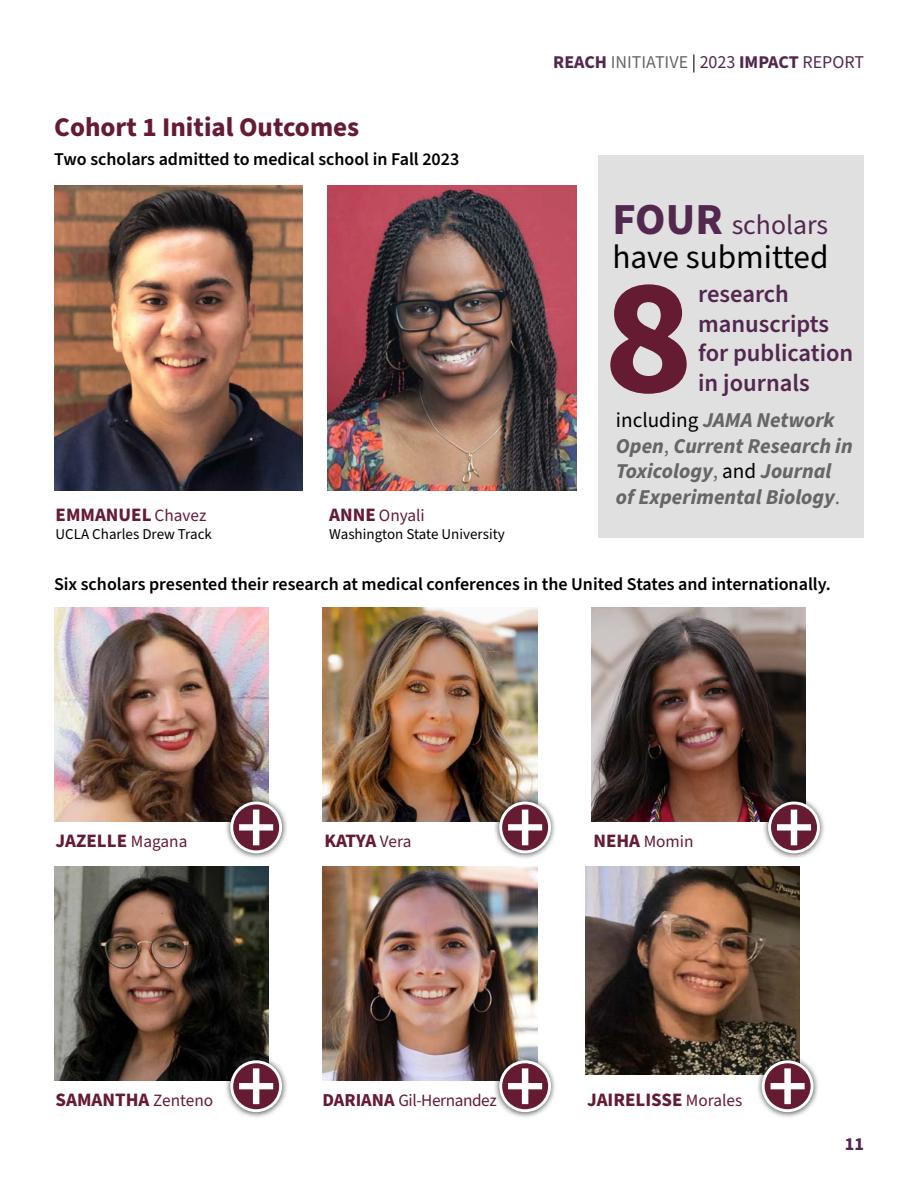
<style>
.page{position:relative;width:918px;height:1188px;background:#fff}
.page>*{position:absolute;margin:0;border:0;box-sizing:border-box;transform-origin:0 0}
.t1{font:33.3px "Source Sans Pro";color:#000}
.t2{font:27.75px "Source Sans Pro";color:#53284f}
.t3{font:700 27px "Source Sans Pro";color:#651c32}
.t4{font:600 24.45px/29.4px "Source Sans Pro";color:#53284f}
.t5{font:italic 700 21.15px/25.3px "Source Sans Pro";color:#666}
.t6{font:700 18.9px "Source Sans Pro";color:#651c32}
.t7{font:600 18px "Source Sans Pro";color:#000}
.t8{font:700 18px "Source Sans Pro";color:#53284f}
.t9{font:17.25px "Source Sans Pro";letter-spacing:-.025em;color:#651c32}
.t10{font:15px "Source Sans Pro";color:#000}
.s1{font-weight:400;font-size:17.25px}
.s2{font-weight:700;font-size:18.9px}
.s3{font-weight:400;color:#666}
.s4{font-weight:400;color:#000}
.s5{font-weight:400}
.s6{font-weight:700;font-size:44.4px}
.s7{font-weight:400;font-style:normal;color:#000}
.s8{font-weight:400;font-style:normal}
.s9{font-weight:700;font-size:18.3px}
</style>
<div class="page">
<img style="left:54px;top:607px;width:214px;height:214px">
<div style="left:224px;top:795px;width:65px;height:65px;background:#000;opacity:.75"></div>
<svg style="left:232px;top:803px;width:49px;height:49px"></svg>
<div style="left:230px;top:802px;width:52px;height:51px;border:3px solid #fff;border-radius:50%"></div>
<svg style="left:239px;top:810px;width:34px;height:35px"></svg>
<img style="left:323px;top:607px;width:214px;height:214px">
<div style="left:493px;top:795px;width:65px;height:65px;background:#000;opacity:.75"></div>
<svg style="left:501px;top:803px;width:49px;height:49px"></svg>
<div style="left:499px;top:802px;width:52px;height:51px;border:3px solid #fff;border-radius:50%"></div>
<svg style="left:508px;top:810px;width:34px;height:35px"></svg>
<img style="left:592px;top:607px;width:214px;height:214px">
<div style="left:762px;top:795px;width:64px;height:65px;background:#000;opacity:.75"></div>
<svg style="left:770px;top:803px;width:48px;height:49px"></svg>
<div style="left:768px;top:802px;width:52px;height:51px;border:3px solid #fff;border-radius:50%"></div>
<svg style="left:777px;top:810px;width:34px;height:35px"></svg>
<img style="left:54px;top:866px;width:214px;height:214px">
<div style="left:224px;top:1054px;width:65px;height:65px;background:#000;opacity:.75"></div>
<svg style="left:232px;top:1062px;width:49px;height:49px"></svg>
<div style="left:230px;top:1060px;width:52px;height:52px;border:3px solid #fff;border-radius:50%"></div>
<svg style="left:239px;top:1068px;width:34px;height:36px"></svg>
<img style="left:323px;top:866px;width:214px;height:214px">
<div style="left:493px;top:1054px;width:65px;height:65px;background:#000;opacity:.75"></div>
<svg style="left:501px;top:1062px;width:49px;height:49px"></svg>
<div style="left:499px;top:1060px;width:52px;height:52px;border:3px solid #fff;border-radius:50%"></div>
<svg style="left:508px;top:1068px;width:34px;height:36px"></svg>
<img style="left:585px;top:866px;width:214px;height:208px">
<div style="left:756px;top:1054px;width:64px;height:65px;background:#000;opacity:.75"></div>
<svg style="left:763px;top:1062px;width:49px;height:49px"></svg>
<div style="left:762px;top:1060px;width:52px;height:52px;border:3px solid #fff;border-radius:50%"></div>
<svg style="left:771px;top:1068px;width:34px;height:36px"></svg>
<div style="left:598px;top:156px;width:266px;height:382px;background:#e0e0e0"></div>
<img style="left:54px;top:185px;width:249px;height:306px">
<img style="left:328px;top:185px;width:248px;height:306px">
<svg style="left:610px;top:284px;width:77px;height:110px"></svg>
<h3 class="t3" style="left:54px;top:108px;width:307px">Cohort 1 Initial Outcomes</h3>
<p class="t7" style="left:54px;top:147px;width:407px">Two scholars admitted to medical school in Fall 2023</p>
<p class="t6" style="left:56px;top:502px;width:152px">EMMANUEL <span class="s1">Chavez</span></p>
<p class="t10" style="left:56px;top:524px;width:158px">UCLA Charles Drew Track</p>
<p class="t9" style="left:329px;top:504px;width:97px"><span class="s2">ANNE</span> Onyali</p>
<p class="t10" style="left:329px;top:524px;width:177px">Washington State University</p>
<p class="t8" style="left:553px;top:50px;width:312px">REACH <span class="s3">INITIATIVE</span> <span class="s4">|</span> <span class="s5">2023</span> IMPACT <span class="s5">REPORT</span></p>
<h2 class="t2" style="left:612px;top:207px;width:217px"><span class="s6">FOUR</span> scholars</h2>
<h1 class="t1" style="left:612px;top:234px;width:218px">have submitted</h1>
<h3 class="t4" style="left:698px;top:280px;width:157px">research manuscripts for publication in journals</h3>
<p class="t5" style="left:616px;top:408px;width:238px"><span class="s7">including</span> JAMA Network<br>Open<span class="s8">,</span> Current Research in<br>Toxicology<span class="s8">,</span> <span class="s7">and</span> Journal of Experimental Biology<span class="s8">.</span></p>
<p class="t7" style="left:54px;top:572px;width:778px">Six scholars presented their research at medical conferences in the United States and internationally.</p>
<p class="t6" style="left:56px;top:828px;width:133px">JAZELLE <span class="s1">Magana</span></p>
<p class="t6" style="left:325px;top:828px;width:88px">KATYA <span class="s1">Vera</span></p>
<p class="t9" style="left:593px;top:830px;width:102px"><span class="s2">NEHA</span> Momin</p>
<p class="t6" style="left:56px;top:1087px;width:159px">SAMANTHA <span class="s1">Zenteno</span></p>
<p class="t9" style="left:322px;top:1088px;width:176px"><span class="s9">DARIANA</span> Gil-Hernandez</p>
<p class="t6" style="left:587px;top:1087px;width:157px">JAIRELISSE <span class="s1">Morales</span></p>
<p class="t8" style="left:845px;top:1132px;width:21px">11</p>
</div>
